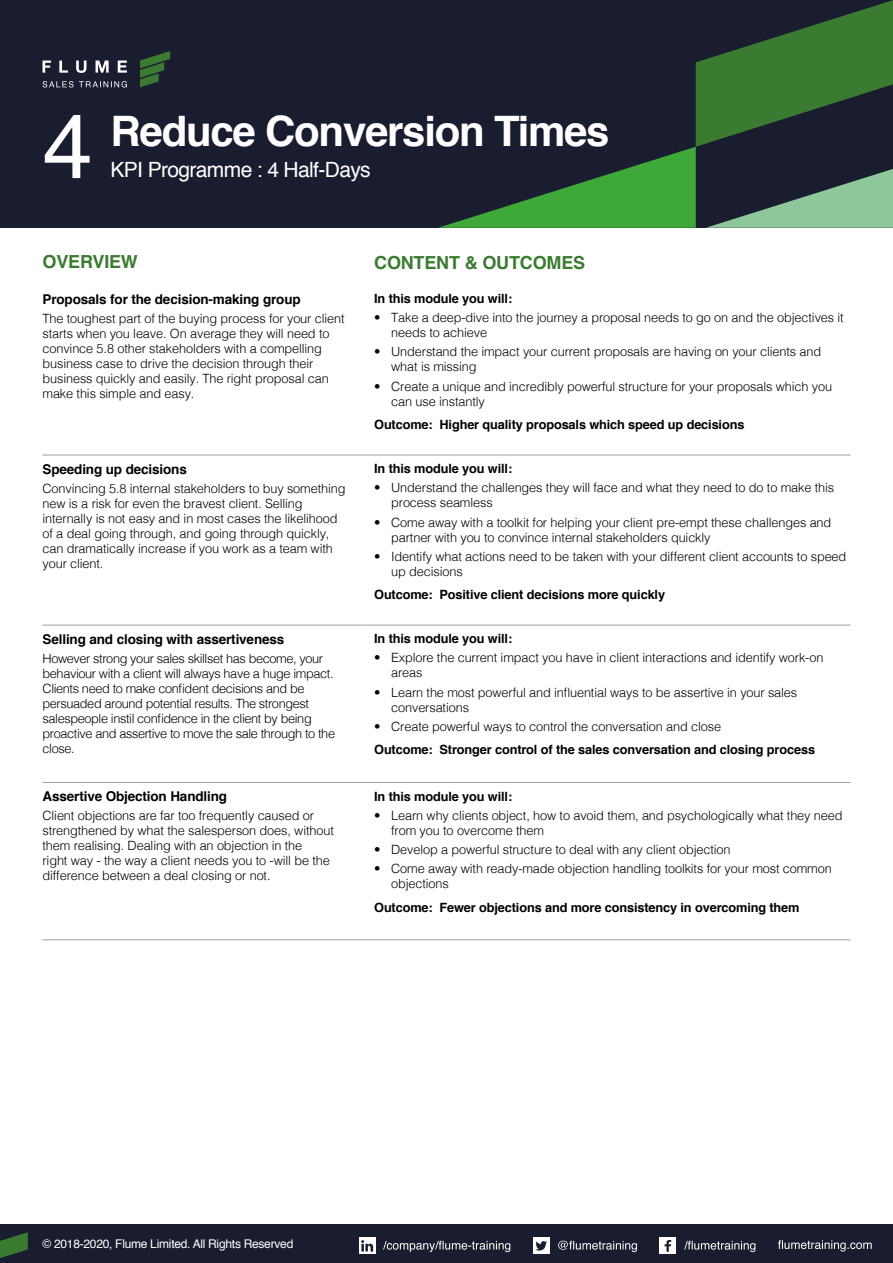
<style>
.page{position:relative;width:893px;height:1263px;background:#fff}
.page>*{position:absolute;margin:0;border:0;box-sizing:border-box;transform-origin:0 0}
.t1{font:700 42px "Helvetica";letter-spacing:-.03em;color:#fff}
.t2{font:21px "Helvetica";letter-spacing:-.03em;color:#fff}
.t3{font:700 18px "Helvetica";letter-spacing:-.01em;color:#3b7b31}
.t4{font:700 13.5px "Helvetica";letter-spacing:-.01em;color:#000}
.t5{font:300 12.75px/15px "Helvetica";letter-spacing:-.01em;color:#000}
.t6{font:700 12.75px "Helvetica";letter-spacing:-.01em;color:#000}
.t7{font:300 12.75px/15px "Helvetica";letter-spacing:-.03em;color:#000}
.t8{font:12px "Helvetica";letter-spacing:-.02em;color:#fff}
.s1{font-weight:400;font-size:90px}
</style>
<div class="page">
<div style="left:0;top:0;width:893px;height:228px;background:#191d2f"></div>
<svg style="left:439px;top:0;width:454px;height:228px"></svg>
<svg style="left:43px;top:61px;width:8px;height:12px"></svg>
<svg style="left:59px;top:61px;width:9px;height:12px"></svg>
<svg style="left:76px;top:61px;width:10px;height:12px"></svg>
<svg style="left:96px;top:61px;width:13px;height:12px"></svg>
<svg style="left:118px;top:61px;width:9px;height:12px"></svg>
<svg style="left:43px;top:81px;width:84px;height:7px"></svg>
<svg style="left:140px;top:51px;width:30px;height:36px"></svg>
<hr style="left:43px;top:782px;width:318px;height:1px;background:#9d9d9c">
<hr style="left:361px;top:782px;width:489px;height:1px;background:#9d9d9c">
<hr style="left:43px;top:939px;width:318px;height:1px;background:#9d9d9c">
<hr style="left:361px;top:939px;width:489px;height:1px;background:#9d9d9c">
<hr style="left:43px;top:455px;width:318px;height:1px;background:#9d9d9c">
<hr style="left:361px;top:455px;width:489px;height:1px;background:#9d9d9c">
<hr style="left:43px;top:625px;width:318px;height:1px;background:#9d9d9c">
<hr style="left:361px;top:625px;width:489px;height:1px;background:#9d9d9c">
<div style="left:0;top:1225px;width:893px;height:38px;background:#191d2f"></div>
<svg style="left:0;top:1232px;width:28px;height:26px"></svg>
<svg style="left:778px;top:1240px;width:94px;height:11px"></svg>
<svg style="left:684px;top:1241px;width:71px;height:11px"></svg>
<div style="left:659px;top:1237px;width:17px;height:17px;background:#fff"></div>
<svg style="left:664px;top:1240px;width:7px;height:12px"></svg>
<svg style="left:558px;top:1240px;width:79px;height:12px"></svg>
<div style="left:533px;top:1237px;width:17px;height:17px;background:#fff"></div>
<svg style="left:535px;top:1241px;width:12px;height:10px"></svg>
<svg style="left:383px;top:1241px;width:127px;height:11px"></svg>
<svg style="left:359px;top:1237px;width:16px;height:17px"></svg>
<svg style="left:361px;top:1240px;width:12px;height:11px"></svg>
<h1 class="t1" style="left:43px;top:98px;width:569px"><span class="s1">4</span> Reduce Conversion Times</h1>
<h2 class="t2" style="left:111px;top:154px;width:262px">KPI Programme : 4 Half-Days</h2>
<h3 class="t3" style="left:43px;top:247px;width:97px">OVERVIEW</h3>
<h3 class="t3" style="left:374px;top:248px;width:212px">CONTENT &amp; OUTCOMES</h3>
<p class="t4" style="left:43px;top:288px;width:260px">Proposals for the decision-making group</p>
<p class="t5" style="left:43px;top:310px;width:304px">The toughest part of the buying process for your client starts when you leave. On average they will need to convince 5.8 other stakeholders with a compelling business case to drive the decision through their business quickly and easily. The right proposal can make this simple and easy.</p>
<p class="t6" style="left:374px;top:288px;width:140px">In this module you will:</p>
<p class="t5" style="left:391px;top:309px;width:454px;text-indent:-17px">• Take a deep-dive into the journey a proposal needs to go on and the objectives it needs to achieve</p>
<p class="t5" style="left:391px;top:343px;width:431px;text-indent:-17px">• Understand the impact your current proposals are having on your clients and what is missing</p>
<p class="t5" style="left:391px;top:378px;width:442px;text-indent:-17px">• Create a unique and incredibly powerful structure for your proposals which you can use instantly</p>
<p class="t6" style="left:374px;top:414px;width:372px">Outcome: Higher quality proposals which speed up decisions</p>
<p class="t4" style="left:43px;top:458px;width:146px">Speeding up decisions</p>
<p class="t5" style="left:43px;top:480px;width:305px">Convincing 5.8 internal stakeholders to buy something new is a risk for even the bravest client. Selling internally is not easy and in most cases the likelihood of a deal going through, and going through quickly, can dramatically increase if you work as a team with your client.</p>
<p class="t4" style="left:43px;top:628px;width:243px">Selling and closing with assertiveness</p>
<p class="t7" style="left:43px;top:650px;width:294px">However strong your sales skillset has become, your behaviour with a client will always have a huge impact.<br>Clients need to make confident decisions and be persuaded around potential results. The strongest salespeople instil confidence in the client by being proactive and assertive to move the sale through to the close.</p>
<p class="t4" style="left:43px;top:785px;width:186px">Assertive Objection Handling</p>
<p class="t5" style="left:43px;top:807px;width:293px">Client objections are far too frequently caused or strengthened by what the salesperson does, without them realising. Dealing with an objection in the<br>right way - the way a client needs you to -will be the difference between a deal closing or not.</p>
<p class="t6" style="left:374px;top:458px;width:140px">In this module you will:</p>
<p class="t5" style="left:391px;top:479px;width:445px;text-indent:-17px">• Understand the challenges they will face and what they need to do to make this process seamless</p>
<p class="t5" style="left:391px;top:514px;width:442px;text-indent:-17px">• Come away with a toolkit for helping your client pre-empt these challenges and partner with you to convince internal stakeholders quickly</p>
<p class="t5" style="left:391px;top:548px;width:457px;text-indent:-17px">• Identify what actions need to be taken with your different client accounts to speed up decisions</p>
<p class="t6" style="left:374px;top:584px;width:292px">Outcome: Positive client decisions more quickly</p>
<p class="t6" style="left:374px;top:628px;width:140px">In this module you will:</p>
<p class="t5" style="left:391px;top:649px;width:434px;text-indent:-17px">• Explore the current impact you have in client interactions and identify work-on areas</p>
<p class="t5" style="left:391px;top:684px;width:408px;text-indent:-17px">• Learn the most powerful and influential ways to be assertive in your sales conversations</p>
<p class="t5" style="left:374px;top:718px;width:349px">• Create powerful ways to control the conversation and close</p>
<p class="t6" style="left:374px;top:740px;width:442px">Outcome: Stronger control of the sales conversation and closing process</p>
<p class="t6" style="left:374px;top:786px;width:140px">In this module you will:</p>
<p class="t5" style="left:391px;top:807px;width:453px;text-indent:-17px">• Learn why clients object, how to avoid them, and psychologically what they need from you to overcome them</p>
<p class="t5" style="left:374px;top:841px;width:358px">• Develop a powerful structure to deal with any client objection</p>
<p class="t5" style="left:391px;top:860px;width:442px;text-indent:-17px">• Come away with ready-made objection handling toolkits for your most common objections</p>
<p class="t6" style="left:374px;top:897px;width:427px">Outcome: Fewer objections and more consistency in overcoming them</p>
<p class="t8" style="left:43px;top:1235px;width:252px">© 2018-2020, Flume Limited. All Rights Reserved</p>
</div>
